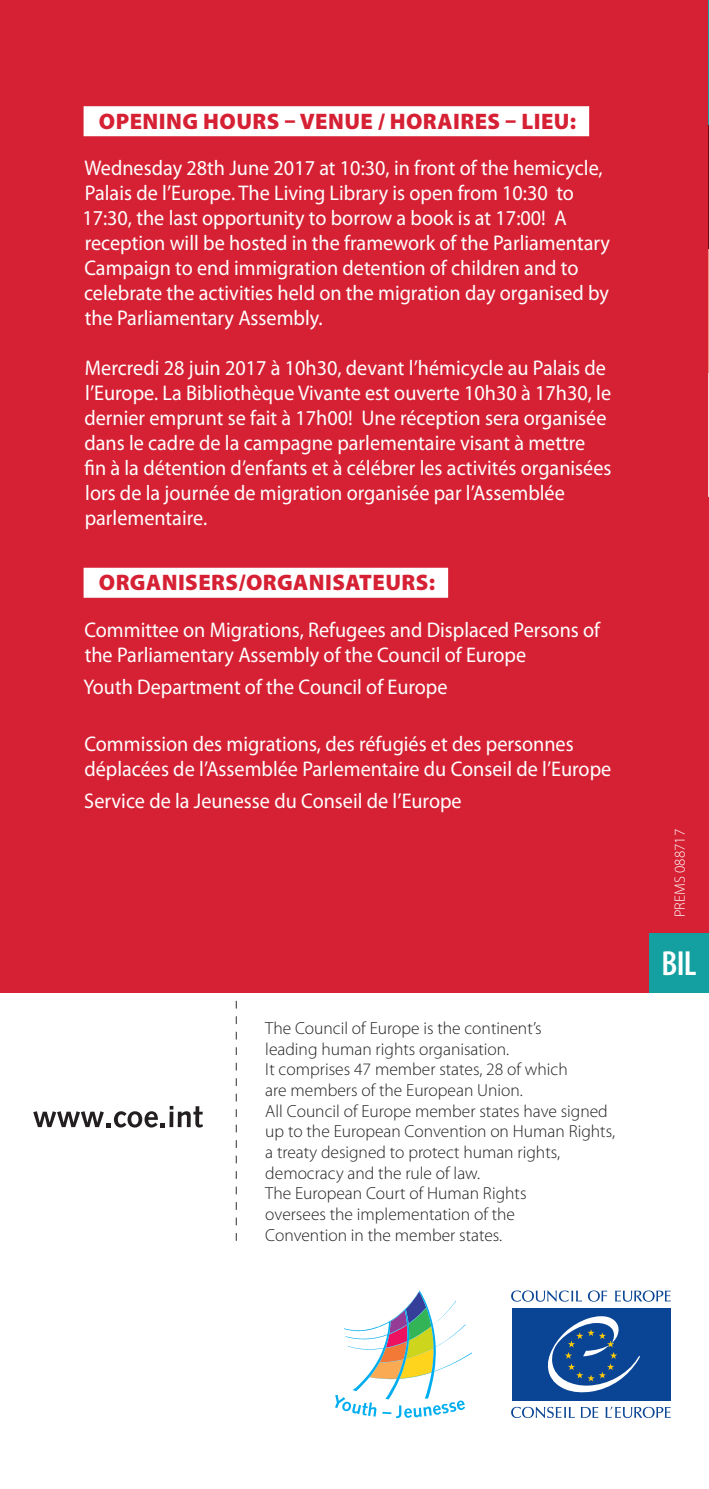
<style>
.page{position:relative;width:709px;height:1489px;background:#fff}
.page>*{position:absolute;margin:0;border:0;box-sizing:border-box;transform-origin:0 0}
.t1{font:600 condensed 35px "Myriad Pro";color:#fff}
.t2{font:900 22.5px "Myriad Pro";letter-spacing:.02em;color:#d62134}
.t3{font:21.25px/25px "Myriad Pro";color:#fff;scale:.95 1}
.t4{font:300 17.5px/20.8px "Myriad Pro";color:#231f20}
.t5{font:300 15px "Myriad Pro";color:#fff}
</style>
<div class="page">
<div style="left:0;top:0;width:709px;height:992px;background:#d62134"></div>
<svg style="left:236px;top:1000px;width:1px;height:240px"></svg>
<svg style="left:33px;top:1105px;width:170px;height:22px"></svg>
<div style="left:649px;top:933px;width:60px;height:59px;background:#14a0a1"></div>
<svg style="left:588px;top:1290px;width:19px;height:11px"></svg>
<svg style="left:615px;top:1290px;width:55px;height:11px"></svg>
<svg style="left:511px;top:1290px;width:71px;height:11px"></svg>
<svg style="left:605px;top:1406px;width:65px;height:11px"></svg>
<svg style="left:581px;top:1406px;width:17px;height:11px"></svg>
<svg style="left:511px;top:1406px;width:64px;height:11px"></svg>
<div style="left:512px;top:1307px;width:158px;height:93px;background:#094594"></div>
<svg style="left:547px;top:1316px;width:93px;height:76px"></svg>
<svg style="left:335px;top:1290px;width:137px;height:127px"></svg>
<div style="left:84px;top:106px;width:505px;height:30px;background:#fff"></div>
<div style="left:84px;top:567px;width:364px;height:30px;background:#fff"></div>
<p class="t2" style="left:99px;top:106px;width:479px">OPENING HOURS – VENUE / HORAIRES – LIEU:</p>
<p class="t3" style="left:82px;top:155px;width:557px">Wednesday 28th June 2017 at 10:30, in front of the hemicycle, Palais de l’Europe. The Living Library is open from 10:30 to 17:30, the last opportunity to borrow a book is at 17:00! A reception will be hosted in the framework of the Parliamentary Campaign to end immigration detention of children and to celebrate the activities held on the migration day organised by the Parliamentary Assembly.</p>
<p class="t3" style="left:84px;top:355px;width:556px">Mercredi 28 juin 2017 à 10h30, devant l’hémicycle au Palais de l’Europe. La Bibliothèque Vivante est ouverte 10h30 à 17h30, le dernier emprunt se fait à 17h00! Une réception sera organisée dans le cadre de la campagne parlementaire visant à mettre fin à la détention d’enfants et à célébrer les activités organisées lors de la journée de migration organisée par l’Assemblée parlementaire.</p>
<p class="t2" style="left:99px;top:568px;width:338px">ORGANISERS/ORGANISATEURS:</p>
<p class="t3" style="left:84px;top:616px;width:544px">Committee on Migrations, Refugees and Displaced Persons of the Parliamentary Assembly of the Council of Europe</p>
<p class="t3" style="left:83px;top:674px;width:385px">Youth Department of the Council of Europe</p>
<p class="t3" style="left:84px;top:731px;width:556px">Commission des migrations, des réfugiés et des personnes déplacées de l’Assemblée Parlementaire du Conseil de l’Europe</p>
<p class="t3" style="left:84px;top:788px;width:399px">Service de la Jeunesse du Conseil de l’Europe</p>
<p class="t4" style="left:265px;top:1017px;width:351px">The Council of Europe is the continent’s<br>leading human rights organisation.<br>It comprises 47 member states, 28 of which<br>are members of the European Union.<br>All Council of Europe member states have signed up to the European Convention on Human Rights, a treaty designed to protect human rights, democracy and the rule of law.<br>The European Court of Human Rights<br>oversees the implementation of the<br>Convention in the member states.</p>
<p class="t5" style="left:670px;top:917px;width:89px;rotate:-90deg">PREMS 088717</p>
<h1 class="t1" style="left:661px;top:941px;width:37px">BIL</h1>
</div>
